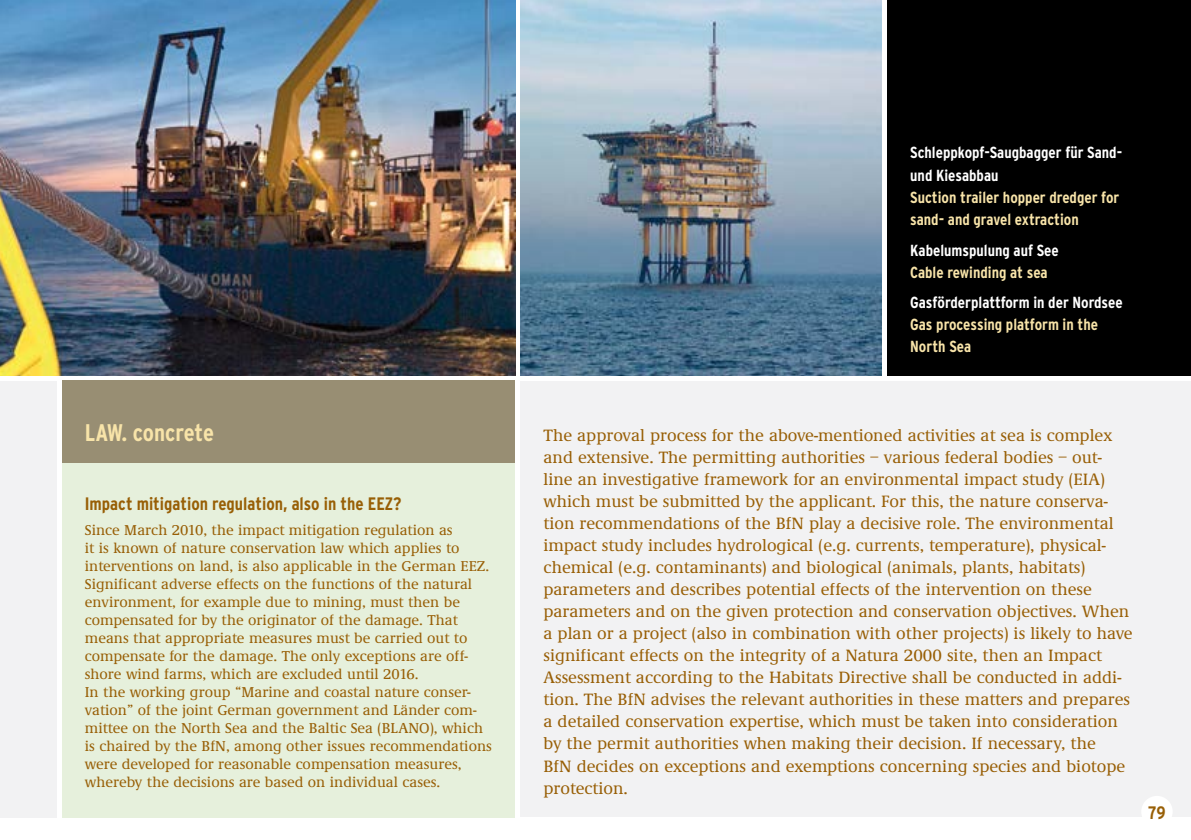
<style>
.page{position:relative;width:1191px;height:840px;background:#fff}
.page>*{position:absolute;margin:0;border:0;box-sizing:border-box;transform-origin:0 0}
.t1{font:700 condensed 24px "Interstate";letter-spacing:-.005em;color:#f8e4a9}
.t2{font:700 condensed 18px "Interstate";color:#985f06}
.t3{font:500 17px/22px "Demos EFOP";color:#985f06}
.t4{font:700 condensed 16px/22px "Interstate";color:#f8e4a9}
.t5{font:700 condensed 16px/22px "Interstate";color:#fff}
.t6{font:500 14.8px/18px "Demos EFOP";color:#985f06}
</style>
<div class="page">
<div style="left:0;top:380px;width:57px;height:436px;background:#f2f2f3"></div>
<div style="left:62px;top:451px;width:453px;height:365px;background:#e6f0dc"></div>
<div style="left:62px;top:380px;width:453px;height:83px;background:#988e73"></div>
<div style="left:521px;top:380px;width:670px;height:435px;background:#f2f2f3"></div>
<img style="left:0;top:0;width:515px;height:375px">
<img style="left:521px;top:0;width:361px;height:375px">
<div style="left:887px;top:0;width:304px;height:375px;background:#000"></div>
<div style="left:1141px;top:795px;width:31px;height:31px;background:#fff;border-radius:50%"></div>
<h1 class="t1" style="left:85px;top:419px;width:131px">LAW. concrete</h1>
<p class="t2" style="left:85px;top:493px;width:318px">Impact mitigation regulation, also in the EEZ?</p>
<p class="t6" style="left:85px;top:521px;width:408px">Since March 2010, the impact mitigation regulation as<br>it is known of nature conservation law which applies to interventions on land, is also applicable in the German EEZ.<br>Significant adverse effects on the functions of the natural environment, for example due to mining, must then be compensated for by the originator of the damage. That means that appropriate measures must be carried out to compensate for the damage. The only exceptions are off&shy;shore wind farms, which are excluded until 2016.<br>In the working group “Marine and coastal nature conser&shy;vation” of the joint German government and Länder com&shy;mittee on the North Sea and the Baltic Sea (BLANO), which is chaired by the BfN, among other issues recommendations were developed for reasonable compensation measures, whereby the decisions are based on individual cases.</p>
<p class="t5" style="left:910px;top:142px;width:213px">Schleppkopf-Saugbagger für Sand&shy;und Kiesabbau</p>
<p class="t4" style="left:910px;top:186px;width:211px">Suction trailer hopper dredger for sand- and gravel extraction</p>
<p class="t5" style="left:910px;top:239px;width:150px">Kabelumspulung auf See</p>
<p class="t4" style="left:910px;top:261px;width:139px">Cable rewinding at sea</p>
<p class="t5" style="left:910px;top:291px;width:214px">Gasförderplattform in der Nordsee</p>
<p class="t4" style="left:910px;top:313px;width:189px">Gas processing platform in the<br>North Sea</p>
<p class="t3" style="left:543px;top:425px;width:590px">The approval process for the above-mentioned activities at sea is complex and extensive. The permitting authorities – various federal bodies – out&shy;line an investigative framework for an environmental impact study (EIA) which must be submitted by the applicant. For this, the nature conserva&shy;tion recommendations of the BfN play a decisive role. The environmental impact study includes hydrological (e.g. currents, temperature), physical&shy;chemical (e.g. contaminants) and biological (animals, plants, habitats) parameters and describes potential effects of the intervention on these parameters and on the given protection and conservation objectives. When a plan or a project (also in combination with other projects) is likely to have significant effects on the integrity of a Natura 2000 site, then an Impact Assessment according to the Habitats Directive shall be conducted in addi&shy;tion. The BfN advises the relevant authorities in these matters and prepares a detailed conservation expertise, which must be taken into consideration by the permit authorities when making their decision. If necessary, the<br>BfN decides on exceptions and exemptions concerning species and biotope protection.</p>
<p class="t2" style="left:1148px;top:802px;width:19px">79</p>
</div>
